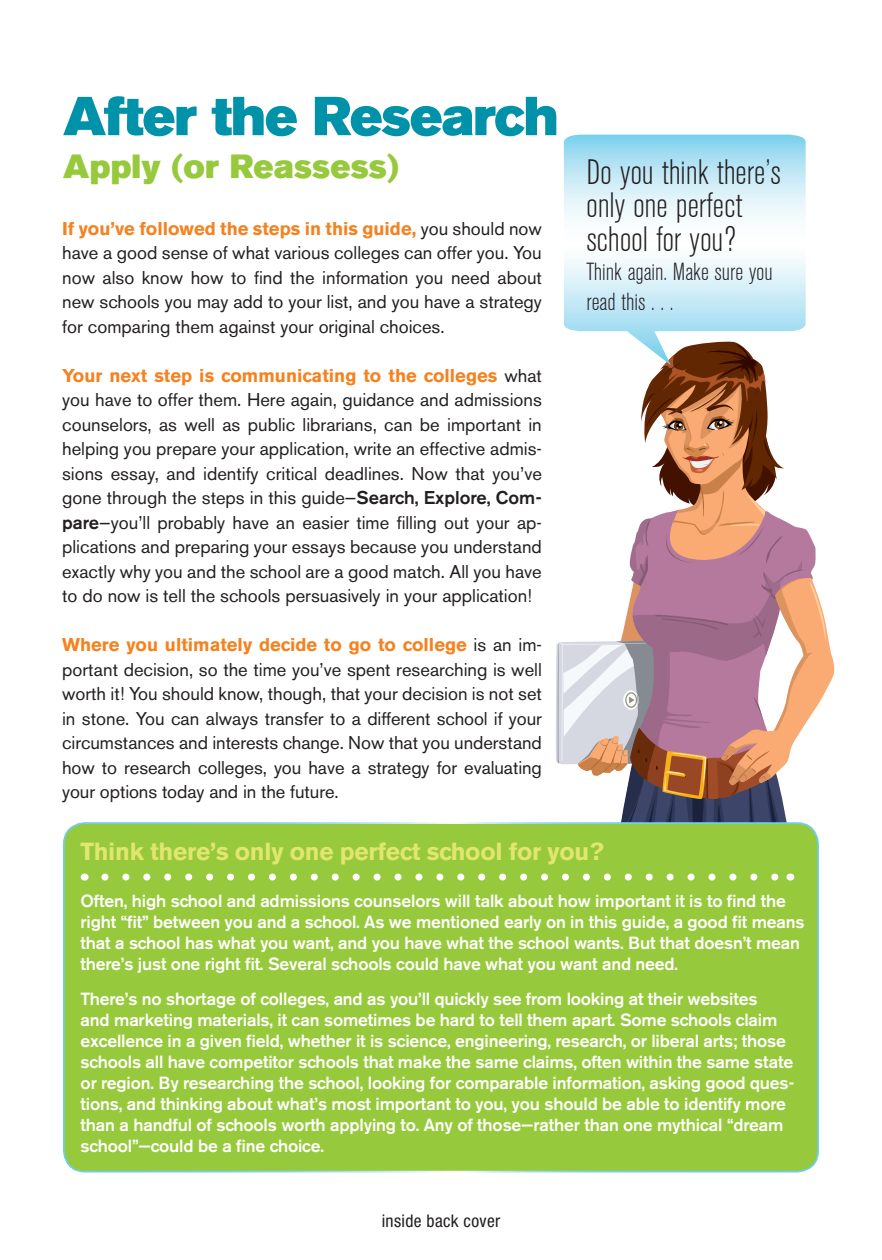
<style>
.page{position:relative;width:882px;height:1260px;background:#fff}
.page>*{position:absolute;margin:0;border:0;box-sizing:border-box;transform-origin:0 0}
.t1{font:54.25px "Akzidenz Grotesk BE Super";letter-spacing:-.02em;color:#0092a9}
.t2{font:300 condensed 35px/33.2px "Akzidenz Grotesk BE";color:#231f20}
.t3{font:33.25px "Akzidenz Grotesk BE Super";letter-spacing:.005em;color:#97c93c}
.t4{font:700 24.5px "Akzidenz Grotesk BE";letter-spacing:-.01em;color:#e1e670}
.t5{font:300 condensed 24.5px/29.8px "Akzidenz Grotesk BE";color:#231f20}
.t6{font:18.38px/24.5px "Akzidenz Grotesk BE";color:#231f20;text-align:justify}
.t7{font:500 17.5px/21px "Akzidenz Grotesk BE";letter-spacing:-.01em;color:#fff}
.t8{font:condensed 17.5px "Helvetica Neue";letter-spacing:.02em;color:#231f20}
.s1{font-weight:700;color:#f58220}
.s2{font-weight:500}
</style>
<div class="page">
<svg style="left:555px;top:365px;width:280px;height:469px"></svg>
<svg style="left:564px;top:135px;width:242px;height:230px"></svg>
<div style="left:64px;top:823px;width:754px;height:349px;background:#97c93c;border-radius:21px"></div>
<div style="left:63px;top:822px;width:756px;height:350px;border:2px solid #fff;border-radius:21px"></div>
<svg style="left:105px;top:874px;width:674px;height:7px"></svg>
<h1 class="t1" style="left:63px;top:85px;width:497px">After the Research</h1>
<h3 class="t3" style="left:63px;top:147px;width:337px">Apply (or Reassess)</h3>
<h2 class="t2" style="left:587px;top:157px;width:196px">Do you think there’s only one perfect school for you?</h2>
<h3 class="t5" style="left:587px;top:258px;width:188px">Think again. Make sure you read this . . .</h3>
<p class="t6" style="left:62px;top:216px;width:481px"><span class="s1">If you’ve followed the steps in this guide,</span> you should now have a good sense of what various colleges can offer you. You now also know how to find the information you need about new schools you may add to your list, and you have a strategy for comparing them against your original choices.</p>
<p class="t6" style="left:62px;top:363px;width:481px"><span class="s1">Your next step is communicating to the colleges</span> what you have to offer them. Here again, guidance and admissions counselors, as well as public librarians, can be important in helping you prepare your application, write an effective admis&shy;sions essay, and identify critical deadlines. Now that you’ve gone through the steps in this guide—<span class="s2">Search, Explore, Com&shy;pare</span>—you’ll probably have an easier time filling out your ap&shy;plications and preparing your essays because you understand exactly why you and the school are a good match. All you have to do now is tell the schools persuasively in your application!</p>
<p class="t6" style="left:62px;top:633px;width:481px"><span class="s1">Where you ultimately decide to go to college</span> is an im&shy;portant decision, so the time you’ve spent researching is well worth it! You should know, though, that your decision is not set in stone. You can always transfer to a different school if your circumstances and interests change. Now that you understand how to research colleges, you have a strategy for evaluating your options today and in the future.</p>
<h3 class="t4" style="left:81px;top:837px;width:525px">Think there’s only one perfect school for you?</h3>
<p class="t7" style="left:81px;top:890px;width:726px">Often, high school and admissions counselors will talk about how important it is to find the right “fit” between you and a school. As we mentioned early on in this guide, a good fit means that a school has what you want, and you have what the school wants. But that doesn’t mean there’s just one right fit. Several schools could have what you want and need.</p>
<p class="t7" style="left:81px;top:988px;width:716px">There’s no shortage of colleges, and as you’ll quickly see from looking at their websites<br>and marketing materials, it can sometimes be hard to tell them apart. Some schools claim excellence in a given field, whether it is science, engineering, research, or liberal arts; those schools all have competitor schools that make the same claims, often within the same state or region. By researching the school, looking for comparable information, asking good ques&shy;tions, and thinking about what’s most important to you, you should be able to identify more than a handful of schools worth applying to. Any of those—rather than one mythical “dream school”—could be a fine choice.</p>
<p class="t8" style="left:382px;top:1211px;width:120px">inside back cover</p>
</div>
